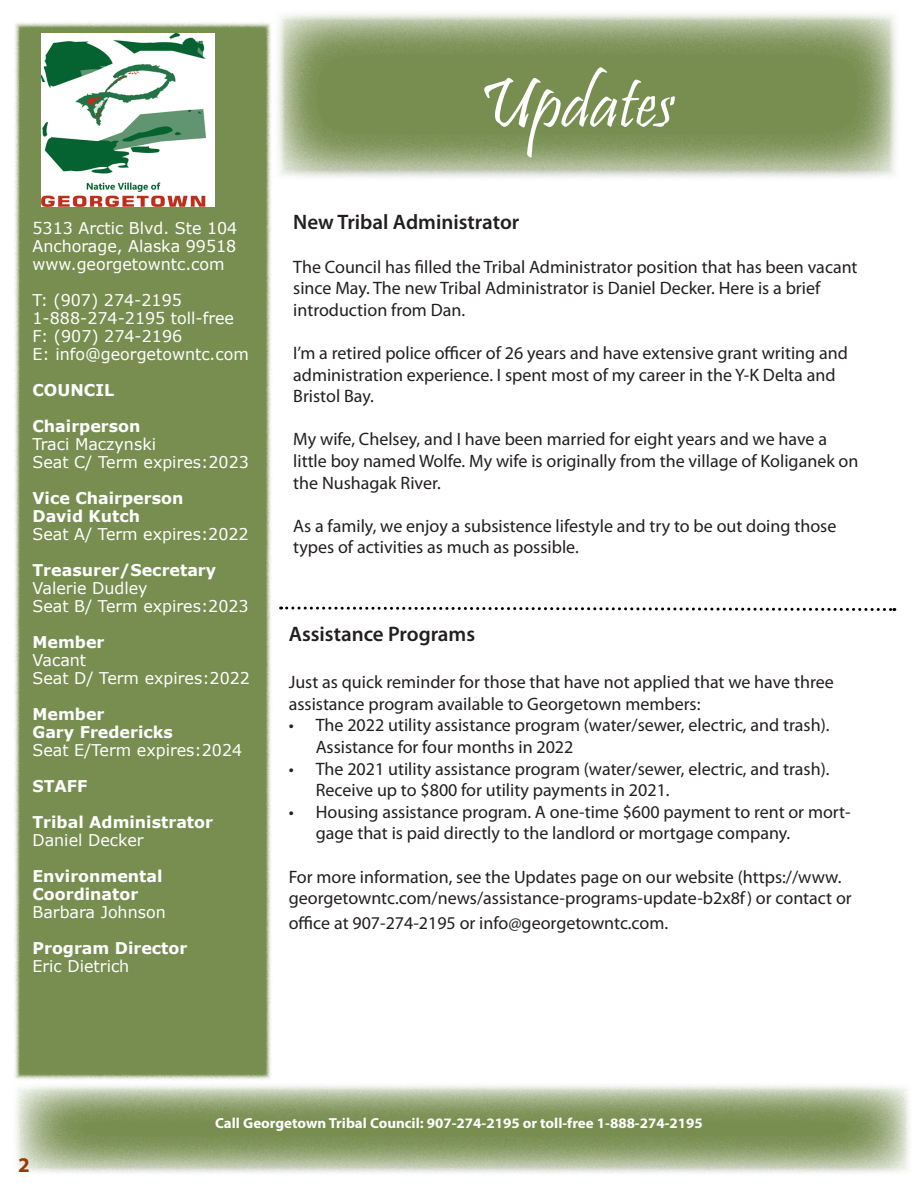
<style>
.page{position:relative;width:918px;height:1188px;background:#fff}
.page>*{position:absolute;margin:0;border:0;box-sizing:border-box;transform-origin:0 0}
.t1{font:72px "Pristina";color:#fff}
.Body{font:600 21px "Myriad Pro";color:#231f20}
.t2{font:700 21px "Myriad Pro";color:#98390a}
.Body-2{font:18px/21.6px "Myriad Pro";color:#231f20}
.t3{font:16.2px "Verdana";color:#fff}
.t4{font:700 16.2px "Verdana";color:#fff}
.t5{font:700 14.55px "Myriad Pro";color:#fff}
</style>
<div class="page">
<svg style="left:15px;top:23px;width:256px;height:1053px;background:#8ea16e"></svg>
<div style="left:3px;top:1076px;width:915px;height:107px;background:#231f20;opacity:.75"></div>
<div style="left:263px;top:0;width:641px;height:185px;background:#231f20;opacity:.75"></div>
<img style="left:41px;top:33px;width:173px;height:174px">
<div style="left:26px;top:216px;width:237px;height:854px;background:#778e50"></div>
<svg style="left:281px;top:606px;width:614px;height:5px"></svg>
<p class="t3" style="left:32px;top:217px;width:206px">5313 Arctic Blvd. Ste 104</p>
<p class="t3" style="left:32px;top:235px;width:205px">Anchorage, Alaska 99518</p>
<p class="t3" style="left:32px;top:253px;width:194px">www.georgetowntc.com</p>
<p class="t3" style="left:32px;top:289px;width:151px">T: (907) 274-2195</p>
<p class="t3" style="left:32px;top:307px;width:203px">1-888-274-2195 toll-free</p>
<p class="t3" style="left:32px;top:325px;width:151px">F: (907) 274-2196</p>
<p class="t3" style="left:32px;top:343px;width:218px">E: info@georgetowntc.com</p>
<p class="t4" style="left:32px;top:378px;width:83px">COUNCIL</p>
<p class="t4" style="left:32px;top:414px;width:110px">Chairperson</p>
<p class="t3" style="left:32px;top:433px;width:125px">Traci Maczynski</p>
<p class="t3" style="left:32px;top:451px;width:218px">Seat C/ Term expires:2023</p>
<p class="t4" style="left:32px;top:486px;width:152px">Vice Chairperson</p>
<p class="t4" style="left:32px;top:504px;width:109px">David Kutch</p>
<p class="t3" style="left:32px;top:523px;width:218px">Seat A/ Term expires:2022</p>
<p class="t4" style="left:32px;top:558px;width:185px">Treasurer/Secretary</p>
<p class="t3" style="left:32px;top:577px;width:117px">Valerie Dudley</p>
<p class="t3" style="left:32px;top:595px;width:218px">Seat B/ Term expires:2023</p>
<p class="t4" style="left:32px;top:630px;width:74px">Member</p>
<p class="t3" style="left:32px;top:649px;width:55px">Vacant</p>
<p class="t3" style="left:32px;top:667px;width:219px">Seat D/ Term expires:2022</p>
<p class="t4" style="left:32px;top:702px;width:74px">Member</p>
<p class="t4" style="left:32px;top:720px;width:142px">Gary Fredericks</p>
<p class="t3" style="left:32px;top:739px;width:211px">Seat E/Term expires:2024</p>
<p class="t4" style="left:32px;top:774px;width:57px">STAFF</p>
<p class="t4" style="left:32px;top:810px;width:182px">Tribal Administrator</p>
<p class="t3" style="left:32px;top:829px;width:113px">Daniel Decker</p>
<p class="t4" style="left:32px;top:864px;width:132px">Environmental</p>
<p class="t4" style="left:32px;top:882px;width:107px">Coordinator</p>
<p class="t3" style="left:32px;top:901px;width:135px">Barbara Johnson</p>
<p class="t4" style="left:32px;top:936px;width:156px">Program Director</p>
<p class="t3" style="left:32px;top:955px;width:98px">Eric Dietrich</p>
<p class="t1" style="left:478px;top:64px;width:198px">Updates</p>
<p class="Body" style="left:293px;top:209px;width:228px">New Tribal Administrator</p>
<p class="Body-2" style="left:293px;top:256px;width:566px">The Council has filled the Tribal Administrator position that has been vacant since May. The new Tribal Administrator is Daniel Decker. Here is a brief introduction from Dan.</p>
<p class="Body-2" style="left:293px;top:342px;width:556px">I’m a retired police officer of 26 years and have extensive grant writing and administration experience. I spent most of my career in the Y-K Delta and<br>Bristol Bay.</p>
<p class="Body-2" style="left:293px;top:428px;width:567px">My wife, Chelsey, and I have been married for eight years and we have a little boy named Wolfe. My wife is originally from the village of Koliganek on the Nushagak River.</p>
<p class="Body-2" style="left:293px;top:515px;width:545px">As a family, we enjoy a subsistence lifestyle and try to be out doing those types of activities as much as possible.</p>
<p class="Body" style="left:289px;top:621px;width:188px">Assistance Programs</p>
<p class="Body-2" style="left:289px;top:671px;width:547px">Just as quick reminder for those that have not applied that we have three assistance program available to Georgetown members:</p>
<p class="Body-2" style="left:316px;top:714px;width:515px;text-indent:-27px">• The 2022 utility assistance program (water/sewer, electric, and trash).<br>Assistance for four months in 2022</p>
<p class="Body-2" style="left:316px;top:757px;width:515px;text-indent:-27px">• The 2021 utility assistance program (water/sewer, electric, and trash).<br>Receive up to $800 for utility payments in 2021.</p>
<p class="Body-2" style="left:316px;top:801px;width:536px;text-indent:-27px">• Housing assistance program. A one-time $600 payment to rent or mort&shy;gage that is paid directly to the landlord or mortgage company.</p>
<p class="Body-2" style="left:289px;top:865px;width:565px">For more information, see the Updates page on our website (https://www. georgetowntc.com/news/assistance-programs-update-b2x8f) or contact or</p>
<p class="Body-2" style="left:289px;top:912px;width:381px">office at 907-274-2195 or info@georgetowntc.com.</p>
<p class="t2" style="left:18px;top:1151px;width:13px">2</p>
<p class="t5" style="left:215px;top:1113px;width:489px">Call Georgetown Tribal Council: 907-274-2195 or toll-free 1-888-274-2195</p>
</div>
